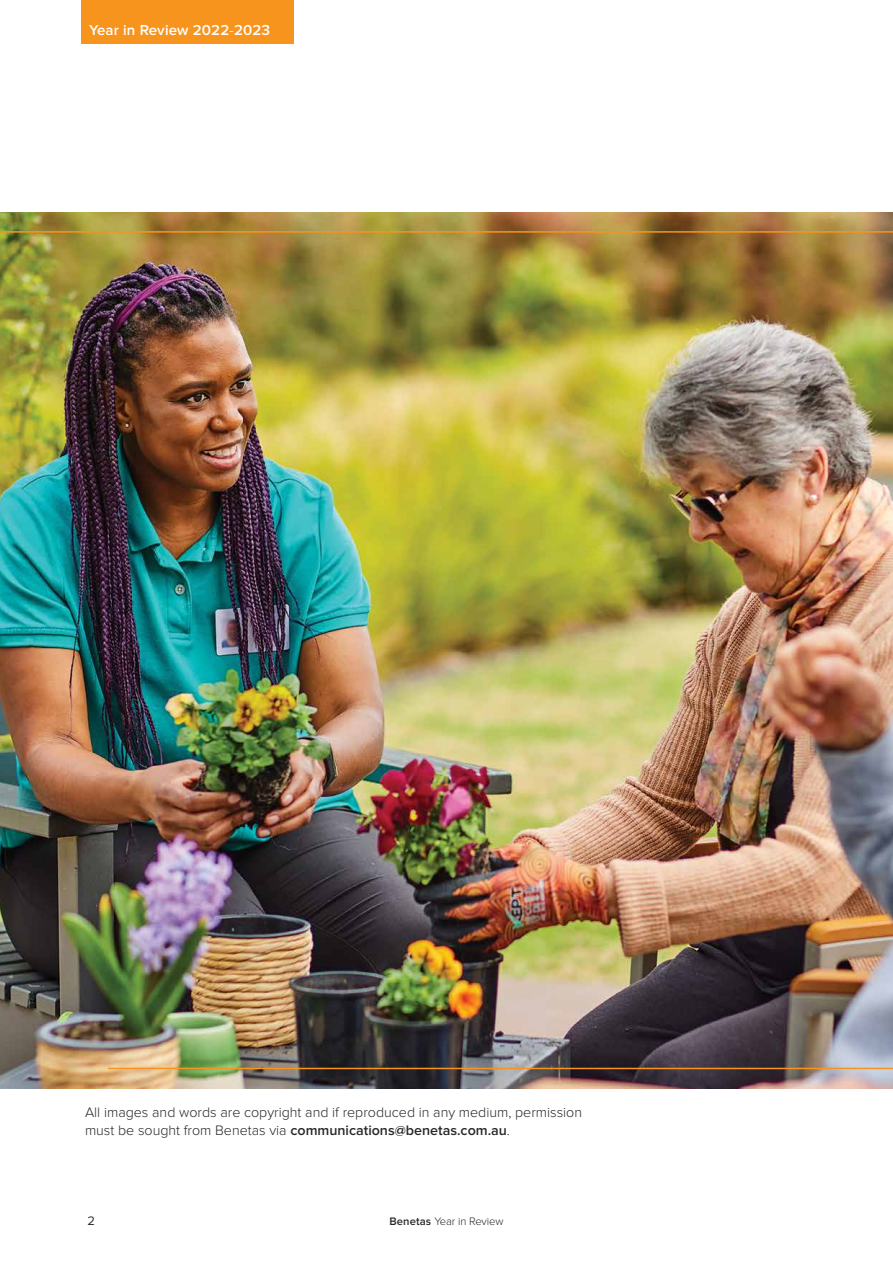
<style>
.page{position:relative;width:893px;height:1263px;background:#fff}
.page>*{position:absolute;margin:0;border:0;box-sizing:border-box;transform-origin:0 0}
.t1{font:600 15px "Proxima Nova";letter-spacing:.01em;color:#fff}
.t2{font:300 14.25px/18px "Proxima Nova";color:#292829}
.t3{font:12.75px "Proxima Nova";color:#292829}
.t4{font:300 11.25px "Proxima Nova";letter-spacing:-.01em;color:#292829}
.s1{font-weight:300}
.s2{font-weight:600}
</style>
<div class="page">
<img style="left:0;top:213px;width:893px;height:876px">
<div style="left:81px;top:0;width:212px;height:44px;background:#f7941e"></div>
<hr style="left:108px;top:1068px;width:785px;height:1px;background:#f7941e">
<hr style="left:0;top:231px;width:893px;height:2px;background:#f7941e">
<p class="t1" style="left:89px;top:23px;width:182px">Year in Review 2022<span class="s1">-</span>2023</p>
<p class="t2" style="left:85px;top:1103px;width:499px">All images and words are copyright and if reproduced in any medium, permission must be sought from Benetas via <span class="s2">communications@benetas.com.au</span>.</p>
<p class="t3" style="left:88px;top:1215px;width:9px">2</p>
<p class="t4" style="left:389px;top:1215px;width:116px"><span class="s2">Benetas</span> Year in Review</p>
</div>
